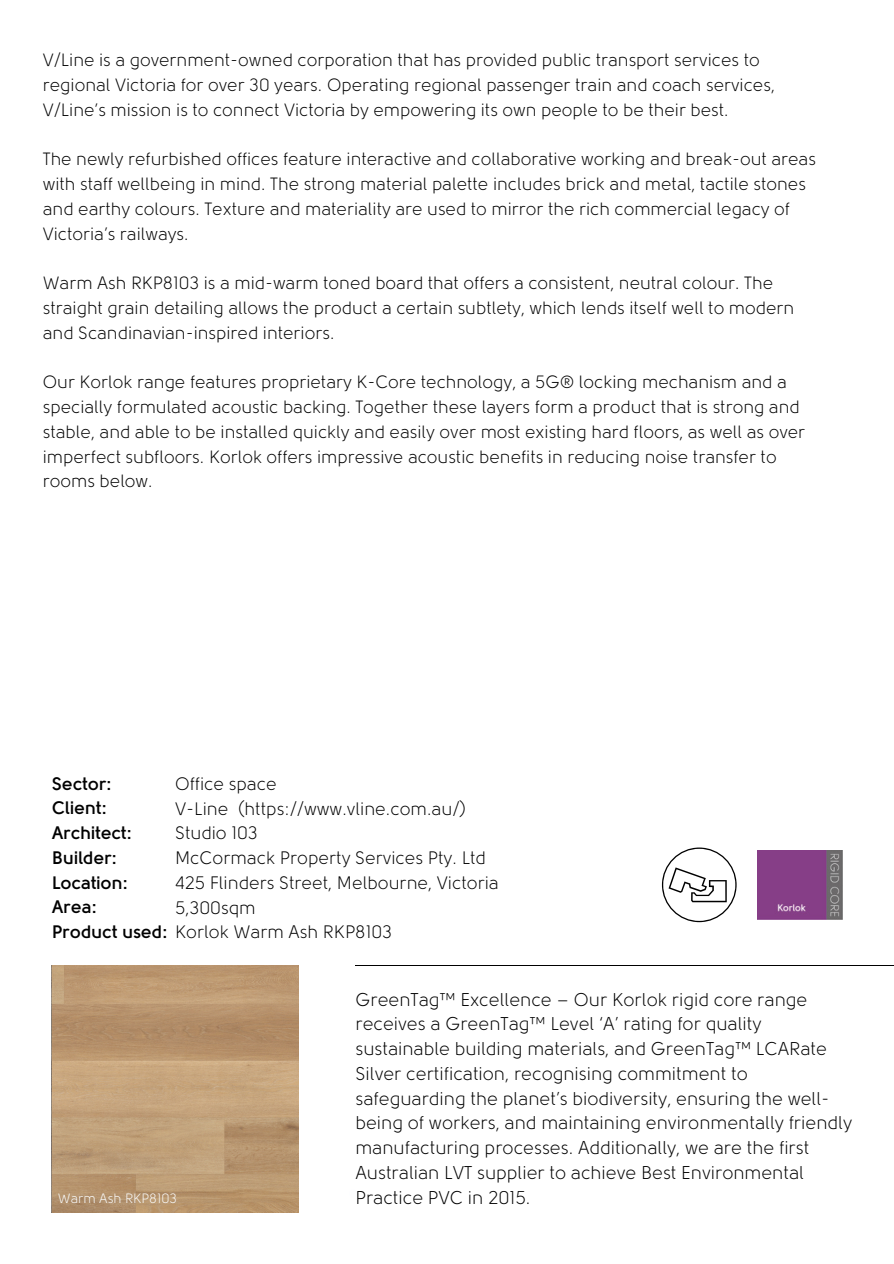
<style>
.page{position:relative;width:894px;height:1264px;background:#fff}
.page>*{position:absolute;margin:0;border:0;box-sizing:border-box;transform-origin:0 0}
.t1{font:18.45px/24.8px "Solomon";color:#000}
.t2{font:18px "Solomon";color:#000}
.t3{font:700 18px/24.8px "Solomon";letter-spacing:.005em;color:#000}
.t4{font:17.7px/24.8px "Solomon";color:#000}
.t5{font:13.5px "Solomon";color:#fcfeff}
.s1{font-weight:700}
</style>
<div class="page">
<img style="left:757px;top:850px;width:85px;height:69px">
<img style="left:52px;top:965px;width:247px;height:247px">
<svg style="left:661px;top:847px;width:75px;height:75px"></svg>
<hr style="left:355px;top:965px;width:538px;height:1px;background:#000">
<h2 class="t4" style="left:43px;top:50px;width:733px">V/Line is a government-owned corporation that has provided public transport services to regional Victoria for over 30 years. Operating regional passenger train and coach services,<br>V/Line’s mission is to connect Victoria by empowering its own people to be their best.</h2>
<p class="t4" style="left:43px;top:149px;width:774px">The newly refurbished offices feature interactive and collaborative working and break-out areas with staff wellbeing in mind. The strong material palette includes brick and metal, tactile stones and earthy colours. Texture and materiality are used to mirror the rich commercial legacy of Victoria’s railways.</p>
<p class="t4" style="left:43px;top:272px;width:752px">Warm Ash RKP8103 is a mid-warm toned board that offers a consistent, neutral colour. The straight grain detailing allows the product a certain subtlety, which lends itself well to modern and Scandinavian-inspired interiors.</p>
<p class="t4" style="left:43px;top:371px;width:763px">Our Korlok range features proprietary K-Core technology, a 5G® locking mechanism and a specially formulated acoustic backing. Together these layers form a product that is strong and stable, and able to be installed quickly and easily over most existing hard floors, as well as over imperfect subfloors. Korlok offers impressive acoustic benefits in reducing noise transfer to rooms below.</p>
<h1 class="t3" style="left:52px;top:772px;width:81px">Sector:<br>Client:<br>Architect:<br>Builder:<br>Location:<br>Area:</h1>
<h2 class="t2" style="left:175px;top:776px;width:103px">Office space</h2>
<h2 class="t2" style="left:175px;top:801px;width:293px">V-Line (https://www.vline.com.au/)</h2>
<h2 class="t2" style="left:175px;top:825px;width:84px">Studio 103</h2>
<h2 class="t2" style="left:175px;top:850px;width:312px">McCormack Property Services Pty. Ltd</h2>
<h2 class="t2" style="left:175px;top:875px;width:325px">425 Flinders Street, Melbourne, Victoria</h2>
<h2 class="t2" style="left:175px;top:900px;width:82px">5,300sqm</h2>
<h2 class="t2" style="left:52px;top:924px;width:341px"><span class="s1">Product used:</span> Korlok Warm Ash RKP8103</h2>
<p class="t5" style="left:58px;top:1192px;width:120px">Warm Ash RKP8103</p>
<p class="t1" style="left:355px;top:988px;width:498px">GreenTag™ Excellence – Our Korlok rigid core range receives a GreenTag™ Level ‘A’ rating for quality sustainable building materials, and GreenTag™ LCARate Silver certification, recognising commitment to safeguarding the planet’s biodiversity, ensuring the well&shy;being of workers, and maintaining environmentally friendly manufacturing processes. Additionally, we are the first Australian LVT supplier to achieve Best Environmental Practice PVC in 2015.</p>
</div>
